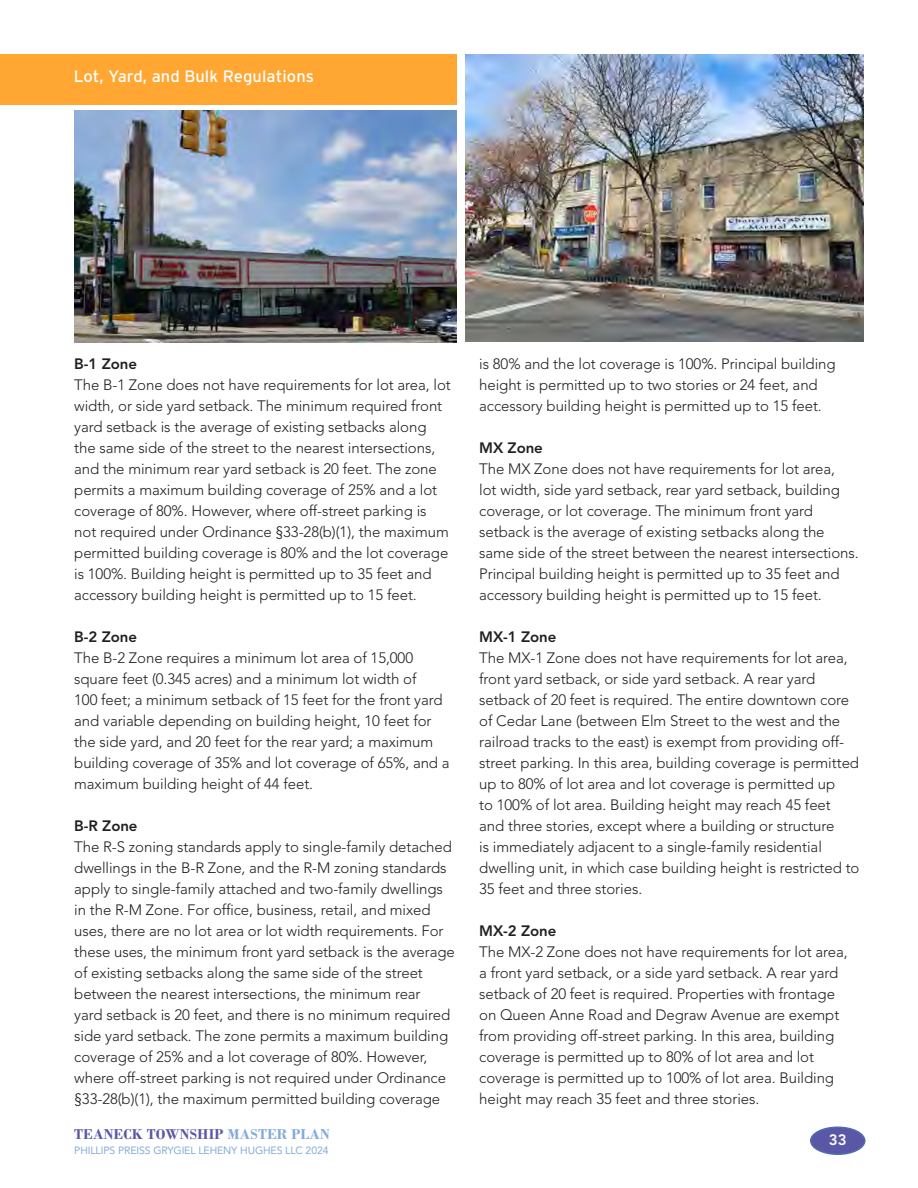
<style>
.page{position:relative;width:918px;height:1188px;background:#fff}
.page>*{position:absolute;margin:0;border:0;box-sizing:border-box;transform-origin:0 0}
.pullout_smaller_text{font:16.5px "Interstate";letter-spacing:.005em;color:#fff}
.text{font:300 15px/21px "Avenir LT Std";letter-spacing:-.005em;color:#231f20}
.text_bold{font:800 15px "Avenir LT Std";letter-spacing:-.005em;color:#231f20}
.t1{font:700 15px "Bodoni";letter-spacing:.01em;color:#5a58a6}
.t2{font:800 15px "Avenir LT Std";color:#fff}
.t3{font:10.5px "Avenir LT Std";letter-spacing:-.01em;color:#83aad9}
.s1{color:#83aad9}
</style>
<div class="page">
<div style="left:811px;top:1127px;width:54px;height:27px;background:#5a58a6;border-radius:50%"></div>
<div style="left:810px;top:1126px;width:56px;height:29px;border:2px solid #516bb3;border-radius:50%"></div>
<img style="left:74px;top:111px;width:383px;height:231px">
<img style="left:466px;top:54px;width:398px;height:287px">
<div style="left:0;top:54px;width:457px;height:50px;background:#ffa732"></div>
<p class="pullout_smaller_text" style="left:74px;top:67px;width:242px">Lot, Yard, and Bulk Regulations</p>
<p class="text_bold" style="left:74px;top:355px;width:64px">B-1 Zone</p>
<p class="text" style="left:74px;top:374px;width:378px">The B-1 Zone does not have requirements for lot area, lot width, or side yard setback. The minimum required front yard setback is the average of existing setbacks along the same side of the street to the nearest intersections, and the minimum rear yard setback is 20 feet. The zone permits a maximum building coverage of 25% and a lot coverage of 80%. However, where off-street parking is not required under Ordinance §33-28(b)(1), the maximum permitted building coverage is 80% and the lot coverage is 100%. Building height is permitted up to 35 feet and accessory building height is permitted up to 15 feet.</p>
<p class="text_bold" style="left:74px;top:628px;width:64px">B-2 Zone</p>
<p class="text" style="left:74px;top:647px;width:377px">The B-2 Zone requires a minimum lot area of 15,000 square feet (0.345 acres) and a minimum lot width of<br>100 feet; a minimum setback of 15 feet for the front yard and variable depending on building height, 10 feet for the side yard, and 20 feet for the rear yard; a maximum building coverage of 35% and lot coverage of 65%, and a maximum building height of 44 feet.</p>
<p class="text_bold" style="left:74px;top:817px;width:65px">B-R Zone</p>
<p class="text" style="left:74px;top:836px;width:382px">The R-S zoning standards apply to single-family detached dwellings in the B-R Zone, and the R-M zoning standards apply to single-family attached and two-family dwellings in the R-M Zone. For office, business, retail, and mixed uses, there are no lot area or lot width requirements. For these uses, the minimum front yard setback is the average of existing setbacks along the same side of the street between the nearest intersections, the minimum rear<br>yard setback is 20 feet, and there is no minimum required side yard setback. The zone permits a maximum building coverage of 25% and a lot coverage of 80%. However, where off-street parking is not required under Ordinance §33-28(b)(1), the maximum permitted building coverage</p>
<p class="t1" style="left:74px;top:1125px;width:257px">TEANECK TOWNSHIP <span class="s1">MASTER PLAN</span></p>
<p class="t3" style="left:74px;top:1144px;width:256px">PHILLIPS PREISS GRYGIEL LEHENY HUGHES LLC 2024</p>
<p class="text" style="left:479px;top:353px;width:358px">is 80% and the lot coverage is 100%. Principal building height is permitted up to two stories or 24 feet, and accessory building height is permitted up to 15 feet.</p>
<p class="text_bold" style="left:479px;top:439px;width:65px">MX Zone</p>
<p class="text" style="left:479px;top:458px;width:381px">The MX Zone does not have requirements for lot area,<br>lot width, side yard setback, rear yard setback, building coverage, or lot coverage. The minimum front yard setback is the average of existing setbacks along the same side of the street between the nearest intersections.<br>Principal building height is permitted up to 35 feet and accessory building height is permitted up to 15 feet.</p>
<p class="text_bold" style="left:479px;top:628px;width:79px">MX-1 Zone</p>
<p class="text" style="left:479px;top:647px;width:382px">The MX-1 Zone does not have requirements for lot area, front yard setback, or side yard setback. A rear yard setback of 20 feet is required. The entire downtown core of Cedar Lane (between Elm Street to the west and the railroad tracks to the east) is exempt from providing off&shy;street parking. In this area, building coverage is permitted up to 80% of lot area and lot coverage is permitted up<br>to 100% of lot area. Building height may reach 45 feet and three stories, except where a building or structure<br>is immediately adjacent to a single-family residential dwelling unit, in which case building height is restricted to 35 feet and three stories.</p>
<p class="text_bold" style="left:479px;top:922px;width:79px">MX-2 Zone</p>
<p class="text" style="left:479px;top:941px;width:370px">The MX-2 Zone does not have requirements for lot area, a front yard setback, or a side yard setback. A rear yard setback of 20 feet is required. Properties with frontage on Queen Anne Road and Degraw Avenue are exempt from providing off-street parking. In this area, building coverage is permitted up to 80% of lot area and lot coverage is permitted up to 100% of lot area. Building height may reach 35 feet and three stories.</p>
<p class="t2" style="left:829px;top:1131px;width:19px">33</p>
</div>
